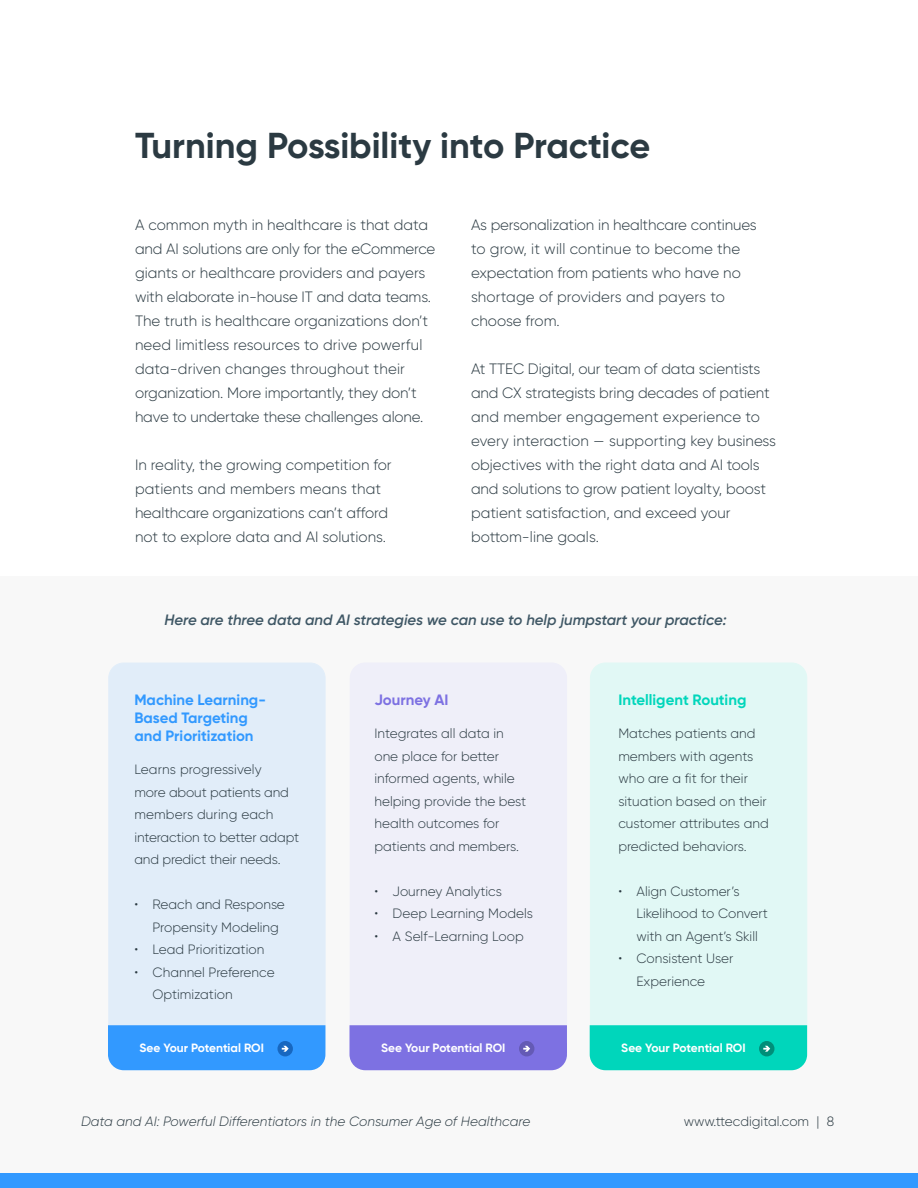
<style>
.page{position:relative;width:918px;height:1188px;background:#fff}
.page>*{position:absolute;margin:0;border:0;box-sizing:border-box;transform-origin:0 0}
.t1{font:700 36px "Gilroy";color:#2b3a42}
.t2{font:300 15px/24px "Gilroy";letter-spacing:-.01em;color:#2b3a42}
.t3{font:italic 600 15px "Gilroy";color:#3f5765}
.t4{font:700 15px/18px "Gilroy";color:#3299ff}
.t5{font:700 15px "Gilroy";color:#00d6bb}
.t6{font:700 15px "Gilroy";color:#7d71e2}
.t7{font:300 13.5px/22.5px "Gilroy";color:#2b3a42}
.t8{font:italic 300 13.5px "Gilroy";color:#2b3a42}
.t9{font:700 12px "Gilroy";color:#fff}
</style>
<div class="page">
<div style="left:0;top:576px;width:918px;height:612px;background:#f7f7f7"></div>
<div style="left:350px;top:663px;width:217px;height:407px;background:#efeff9;border-radius:15px"></div>
<div style="left:350px;top:663px;width:217px;height:407px;border:1px solid #d4d4ff;border-radius:15px"></div>
<svg style="left:349px;top:1024px;width:218px;height:47px;background:#8378e2"></svg>
<div style="left:109px;top:663px;width:216px;height:399px;background:#e1edf9;border-radius:15px"></div>
<div style="left:108px;top:663px;width:217px;height:399px;border:1px solid #9ecfff;border-radius:15px"></div>
<svg style="left:108px;top:1024px;width:218px;height:47px;background:#3c9dfd"></svg>
<div style="left:590px;top:663px;width:217px;height:377px;background:#e1f8f5;border-radius:15px"></div>
<div style="left:590px;top:663px;width:217px;height:378px;border:1px solid #9dfbee;border-radius:15px"></div>
<svg style="left:589px;top:1024px;width:219px;height:47px;background:#0ed6bd"></svg>
<div style="left:0;top:1173px;width:918px;height:15px;background:#3299ff"></div>
<h1 class="t1" style="left:135px;top:123px;width:517px">Turning Possibility into Practice</h1>
<p class="t2" style="left:135px;top:212px;width:302px">A common myth in healthcare is that data and AI solutions are only for the eCommerce giants or healthcare providers and payers with elaborate in-house IT and data teams.<br>The truth is healthcare organizations don’t need limitless resources to drive powerful data-driven changes throughout their organization. More importantly, they don’t have to undertake these challenges alone.</p>
<p class="t2" style="left:135px;top:452px;width:258px">In reality, the growing competition for patients and members means that healthcare organizations can’t afford not to explore data and AI solutions.</p>
<p class="t2" style="left:471px;top:212px;width:287px">As personalization in healthcare continues to grow, it will continue to become the expectation from patients who have no shortage of providers and payers to choose from.</p>
<p class="t2" style="left:471px;top:356px;width:306px">At TTEC Digital, our team of data scientists and CX strategists bring decades of patient and member engagement experience to every interaction — supporting key business objectives with the right data and AI tools and solutions to grow patient loyalty, boost patient satisfaction, and exceed your bottom-line goals.</p>
<p class="t3" style="left:164px;top:610px;width:564px">Here are three data and AI strategies we can use to help jumpstart your practice:</p>
<p class="t4" style="left:134px;top:691px;width:133px">Machine Learning-<br>Based Targeting and Prioritization</p>
<p class="t7" style="left:134px;top:758px;width:166px">Learns progressively<br>more about patients and members during each interaction to better adapt and predict their needs.</p>
<p class="t7" style="left:152px;top:893px;width:134px;text-indent:-18px">• Reach and Response<br>Propensity Modeling</p>
<p class="t7" style="left:134px;top:938px;width:131px">• Lead Prioritization</p>
<p class="t7" style="left:152px;top:961px;width:124px;text-indent:-18px">• Channel Preference<br>Optimization</p>
<p class="t9" style="left:139px;top:1041px;width:126px">See Your Potential ROI</p>
<p class="t6" style="left:374px;top:690px;width:76px">Journey AI</p>
<p class="t7" style="left:374px;top:722px;width:153px">Integrates all data in one place for better informed agents, while helping provide the best health outcomes for patients and members.</p>
<p class="t7" style="left:374px;top:880px;width:129px">• Journey Analytics</p>
<p class="t7" style="left:374px;top:902px;width:160px">• Deep Learning Models</p>
<p class="t7" style="left:374px;top:925px;width:151px">• A Self-Learning Loop</p>
<p class="t9" style="left:381px;top:1041px;width:126px">See Your Potential ROI</p>
<p class="t5" style="left:618px;top:690px;width:130px">Intelligent Routing</p>
<p class="t7" style="left:618px;top:722px;width:152px">Matches patients and members with agents who are a fit for their situation based on their customer attributes and predicted behaviors.</p>
<p class="t7" style="left:636px;top:880px;width:133px;text-indent:-18px">• Align Customer’s<br>Likelihood to Convert with an Agent’s Skill</p>
<p class="t7" style="left:636px;top:947px;width:98px;text-indent:-18px">• Consistent User<br>Experience</p>
<p class="t9" style="left:621px;top:1041px;width:126px">See Your Potential ROI</p>
<p class="t8" style="left:81px;top:1113px;width:451px">Data and AI: Powerful Differentiators in the Consumer Age of Healthcare</p>
<p class="t7" style="left:684px;top:1109px;width:152px">www.ttecdigital.com | 8</p>
</div>
